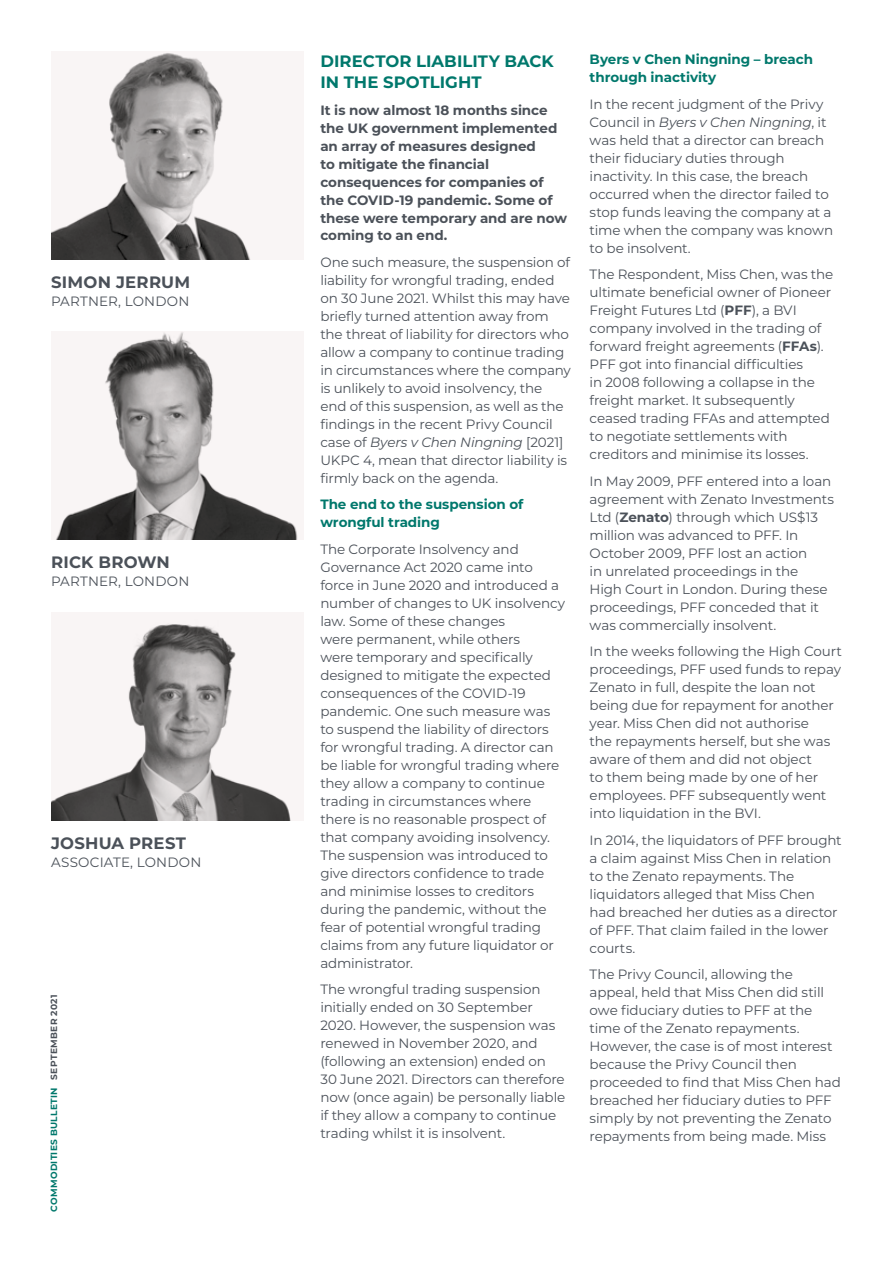
<style>
.page{position:relative;width:893px;height:1263px;background:#fff}
.page>*{position:absolute;margin:0;border:0;box-sizing:border-box;transform-origin:0 0}
.t1{font:700 16.5px/21px "Montserrat";letter-spacing:.005em;color:#00786c}
.t2{font:700 16.5px "Montserrat";letter-spacing:.015em;color:#4b5159}
.t3{font:13.5px/18px "Montserrat";letter-spacing:-.01em;color:#4b5159}
.t4{font:700 13.5px/18px "Montserrat";letter-spacing:-.005em;color:#4b5159}
.t5{font:700 13.5px/18px "Montserrat";letter-spacing:-.005em;color:#00786c}
.t6{font:13.5px "Montserrat";letter-spacing:.01em;color:#4b5159}
.t7{font:13.5px "Montserrat";letter-spacing:.015em;color:#4b5159}
.t8{font:700 9px "Montserrat";letter-spacing:.035em;color:#00786c}
.s1{color:#4b5159}
.s2{font-style:italic}
.s3{font-weight:700}
</style>
<div class="page">
<svg style="left:51px;top:52px;width:200px;height:207px"></svg>
<svg style="left:55px;top:331px;width:243px;height:209px;fill:#f9f5f5"></svg>
<svg style="left:51px;top:619px;width:240px;height:201px;fill:#f9f5f5"></svg>
<p class="t2" style="left:51px;top:270px;width:141px">SIMON JERRUM</p>
<p class="t6" style="left:51px;top:292px;width:140px">PARTNER, LONDON</p>
<p class="t2" style="left:51px;top:551px;width:120px">RICK BROWN</p>
<p class="t6" style="left:51px;top:572px;width:140px">PARTNER, LONDON</p>
<p class="t2" style="left:51px;top:831px;width:137px">JOSHUA PREST</p>
<p class="t7" style="left:51px;top:853px;width:152px">ASSOCIATE, LONDON</p>
<p class="t8" style="left:48px;top:1212px;width:219px;rotate:-90deg">COMMODITIES BULLETIN <span class="s1">SEPTEMBER 2021</span></p>
<p class="t1" style="left:320px;top:50px;width:235px">DIRECTOR LIABILITY BACK<br>IN THE SPOTLIGHT</p>
<p class="t4" style="left:320px;top:100px;width:248px">It is now almost 18 months since the UK government implemented an array of measures designed<br>to mitigate the financial consequences for companies of the COVID-19 pandemic. Some of these were temporary and are now coming to an end.</p>
<p class="t3" style="left:320px;top:253px;width:252px">One such measure, the suspension of liability for wrongful trading, ended on 30 June 2021. Whilst this may have briefly turned attention away from the threat of liability for directors who allow a company to continue trading in circumstances where the company is unlikely to avoid insolvency, the end of this suspension, as well as the findings in the recent Privy Council case of <span class="s2">Byers v Chen Ningning</span> [2021] UKPC 4, mean that director liability is firmly back on the agenda.</p>
<p class="t5" style="left:320px;top:495px;width:205px">The end to the suspension of wrongful trading</p>
<p class="t3" style="left:320px;top:540px;width:246px">The Corporate Insolvency and<br>Governance Act 2020 came into force in June 2020 and introduced a number of changes to UK insolvency law. Some of these changes<br>were permanent, while others<br>were temporary and specifically designed to mitigate the expected consequences of the COVID-19 pandemic. One such measure was to suspend the liability of directors for wrongful trading. A director can be liable for wrongful trading where they allow a company to continue trading in circumstances where there is no reasonable prospect of that company avoiding insolvency.<br>The suspension was introduced to give directors confidence to trade and minimise losses to creditors during the pandemic, without the fear of potential wrongful trading claims from any future liquidator or administrator.</p>
<p class="t3" style="left:320px;top:980px;width:247px">The wrongful trading suspension initially ended on 30 September 2020. However, the suspension was renewed in November 2020, and (following an extension) ended on 30 June 2021. Directors can therefore now (once again) be personally liable if they allow a company to continue trading whilst it is insolvent.</p>
<p class="t5" style="left:590px;top:50px;width:225px">Byers v Chen Ningning – breach through inactivity</p>
<p class="t3" style="left:590px;top:94px;width:245px">In the recent judgment of the Privy<br>Council in <span class="s2">Byers v Chen Ningning</span>, it was held that a director can breach their fiduciary duties through inactivity. In this case, the breach occurred when the director failed to stop funds leaving the company at a time when the company was known to be insolvent.</p>
<p class="t3" style="left:590px;top:265px;width:245px">The Respondent, Miss Chen, was the ultimate beneficial owner of Pioneer Freight Futures Ltd (<span class="s3">PFF</span>), a BVI company involved in the trading of forward freight agreements (<span class="s3">FFAs</span>).<br>PFF got into financial difficulties<br>in 2008 following a collapse in the freight market. It subsequently ceased trading FFAs and attempted to negotiate settlements with creditors and minimise its losses.</p>
<p class="t3" style="left:590px;top:471px;width:246px">In May 2009, PFF entered into a loan agreement with Zenato Investments<br>Ltd (<span class="s3">Zenato</span>) through which US$13 million was advanced to PFF. In<br>October 2009, PFF lost an action<br>in unrelated proceedings in the<br>High Court in London. During these proceedings, PFF conceded that it was commercially insolvent.</p>
<p class="t3" style="left:590px;top:642px;width:254px">In the weeks following the High Court proceedings, PFF used funds to repay Zenato in full, despite the loan not being due for repayment for another year. Miss Chen did not authorise<br>the repayments herself, but she was aware of them and did not object<br>to them being made by one of her employees. PFF subsequently went into liquidation in the BVI.</p>
<p class="t3" style="left:590px;top:830px;width:254px">In 2014, the liquidators of PFF brought a claim against Miss Chen in relation to the Zenato repayments. The liquidators alleged that Miss Chen had breached her duties as a director of PFF. That claim failed in the lower courts.</p>
<p class="t3" style="left:590px;top:965px;width:253px">The Privy Council, allowing the appeal, held that Miss Chen did still owe fiduciary duties to PFF at the time of the Zenato repayments.<br>However, the case is of most interest because the Privy Council then proceeded to find that Miss Chen had breached her fiduciary duties to PFF simply by not preventing the Zenato repayments from being made. Miss</p>
</div>
